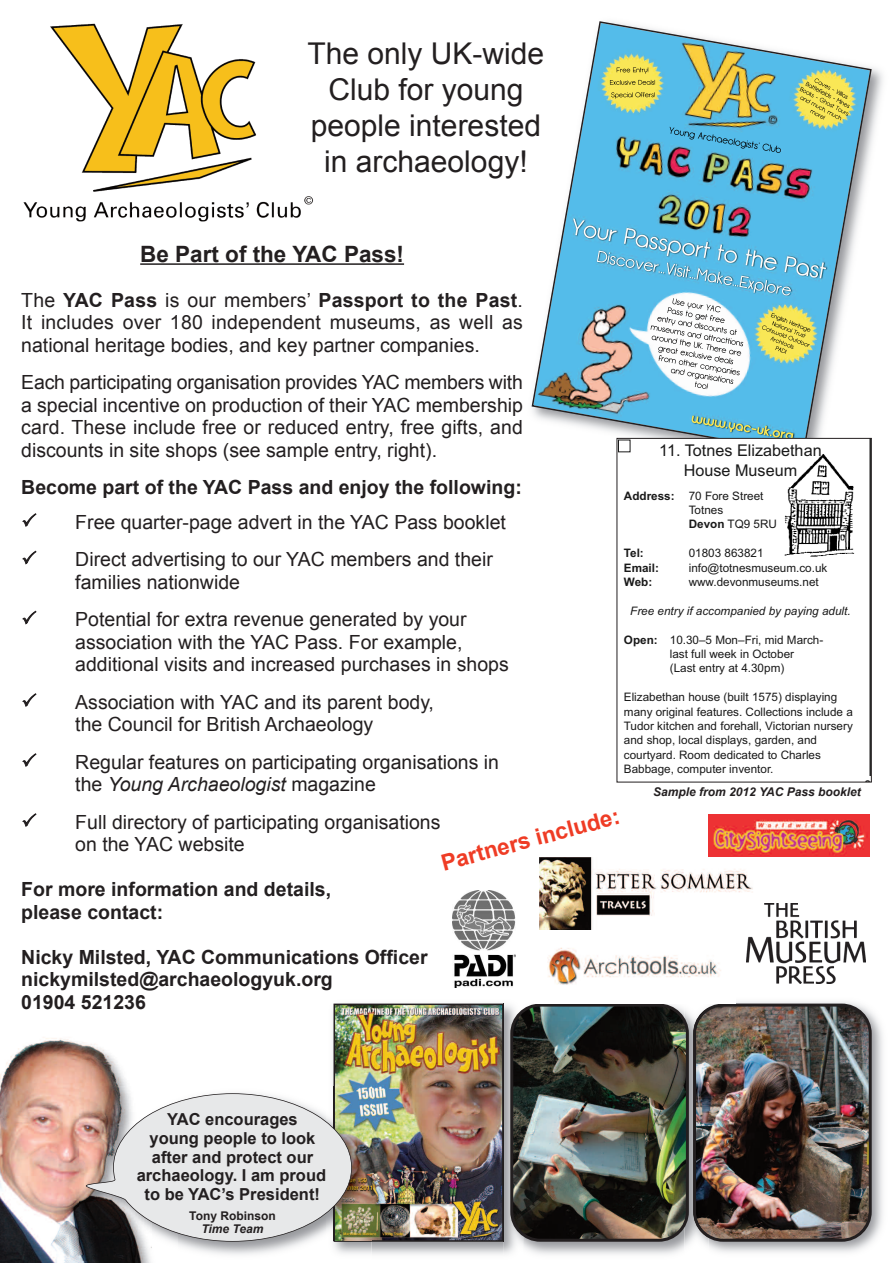
<style>
.page{position:relative;width:893px;height:1263px;background:#fff}
.page>*{position:absolute;margin:0;border:0;box-sizing:border-box;transform-origin:0 0}
.t1{font:30px/36px "Arial";color:#231f20;text-align:center}
.t2{font:700 22.5px "Arial";color:#231f20}
.t3{font:700 22.5px "Arial";color:#ef3c25}
.t4{font:19.5px/22.5px "Arial";color:#231f20}
.t5{font:700 19.5px/22.5px "Arial";color:#231f20}
.t6{font:700 16.5px/18.8px "Arial";color:#231f20;text-align:center}
.t7{font:16.2px/19.5px "Arial MT+EJQNGA";color:#191919;text-align:center}
.t8{font:italic 700 12px "Arial";color:#231f20}
.t9{font:700 12px "Arial";color:#231f20}
.t10{font:11.7px/14.4px "Arial MT+EJQNGA";color:#191919}
.t11{font:11.7px "Arial Italic MT+OZVWUN";color:#191919}
.t12{font:11.7px "Arial Bold MT+EXURBP";color:#191919}
.t13{font:10.8px "Arial Bold MT+EXURBP";color:#191919}
.s1{font-weight:700}
.s2{font-style:italic}
.s3{font-family:"Arial Bold MT+EXURBP"}
</style>
<div class="page">
<img style="left:23px;top:23px;width:290px;height:199px">
<svg style="left:531px;top:21px;width:342px;height:434px"></svg>
<img style="left:684px;top:1002px;width:199px;height:251px">
<img style="left:372px;top:1004px;width:312px;height:251px">
<img style="left:336px;top:1006px;width:165px;height:233px">
<div style="left:333px;top:1003px;width:171px;height:239px;border:2px solid #231f20"></div>
<svg style="left:619px;top:440px;width:251px;height:336px"></svg>
<div style="left:617px;top:438px;width:255px;height:344px;border:1px solid #231f20"></div>
<img style="left:0;top:1037px;width:151px;height:226px">
<img style="left:79px;top:1087px;width:293px;height:174px">
<img style="left:335px;top:1087px;width:37px;height:153px">
<svg style="left:84px;top:1093px;width:268px;height:149px;background:#d1cfcd"></svg>
<img style="left:510px;top:1003px;width:362px;height:239px">
<hr style="left:140px;top:263px;width:264px;height:2px;background:#231f20">
<img style="left:539px;top:929px;width:197px;height:74px">
<img style="left:747px;top:903px;width:119px;height:80px">
<img style="left:452px;top:890px;width:64px;height:97px">
<img style="left:539px;top:869px;width:215px;height:60px">
<img style="left:708px;top:815px;width:162px;height:41px">
<img style="left:539px;top:857px;width:92px;height:24px">
<h1 class="t1" style="left:308px;top:36px;width:238px">The only UK-wide<br>Club for young people interested in archaeology!</h1>
<p class="t2" style="left:140px;top:241px;width:265px">Be Part of the YAC Pass!</p>
<p class="t4" style="left:21px;top:289px;width:503px;text-align:justify">The <span class="s1">YAC Pass</span> is our members’ <span class="s1">Passport to the Past</span>.<br>It includes over 180 independent museums, as well as national heritage bodies, and key partner companies.</p>
<p class="t4" style="left:21px;top:371px;width:503px;text-align:justify">Each participating organisation provides YAC members with a special incentive on production of their YAC membership card. These include free or reduced entry, free gifts, and discounts in site shops (see sample entry, right).</p>
<p class="t5" style="left:21px;top:476px;width:502px">Become part of the YAC Pass and enjoy the following:</p>
<p class="t4" style="left:75px;top:503px;width:432px;line-height:37.5px">Free quarter-page advert in the YAC Pass booklet<br>Direct advertising to our YAC members and their</p>
<p class="t4" style="left:75px;top:563px;width:393px;line-height:37.5px">families nationwide<br>Potential for extra revenue generated by your</p>
<p class="t4" style="left:75px;top:631px;width:435px">association with the YAC Pass. For example, additional visits and increased purchases in shops</p>
<p class="t4" style="left:75px;top:691px;width:360px">Association with YAC and its parent body, the Council for British Archaeology</p>
<p class="t4" style="left:75px;top:751px;width:425px">Regular features on participating organisations in the <span class="s2">Young Archaeologist</span> magazine</p>
<p class="t4" style="left:75px;top:811px;width:367px">Full directory of participating organisations on the YAC website</p>
<p class="t5" style="left:21px;top:878px;width:311px">For more information and details, please contact:</p>
<p class="t5" style="left:21px;top:946px;width:408px">Nicky Milsted, YAC Communications Officer nickymilsted@archaeologyuk.org<br>01904 521236</p>
<p class="t7" style="left:659px;top:441px;width:164px">11. Totnes Elizabethan<br>House Museum</p>
<p class="t10" style="left:689px;top:488px;width:90px;text-indent:-65px"><span class="s3">Address:</span> 70 Fore Street<br>Totnes<br><span class="s3">Devon</span> TQ9 5RU</p>
<p class="t12" style="left:624px;top:546px;width:21px">Tel:</p>
<p class="t10" style="left:689px;top:546px;width:76px">01803 863821</p>
<p class="t12" style="left:624px;top:561px;width:37px">Email:</p>
<p class="t10" style="left:689px;top:560px;width:140px">info@totnesmuseum.co.uk</p>
<p class="t12" style="left:624px;top:575px;width:30px">Web:</p>
<p class="t10" style="left:689px;top:575px;width:132px">www.devonmuseums.net</p>
<p class="t11" style="left:630px;top:604px;width:222px">Free entry if accompanied by paying adult.</p>
<p class="t10" style="left:670px;top:632px;width:155px;text-indent:-46px"><span class="s3">Open:</span> 10.30–5 Mon–Fri, mid March&shy;last full week in October<br>(Last entry at 4.30pm)</p>
<p class="t10" style="left:624px;top:690px;width:230px">Elizabethan house (built 1575) displaying many original features. Collections include a Tudor kitchen and forehall, Victorian nursery and shop, local displays, garden, and courtyard. Room dedicated to Charles Babbage, computer inventor.</p>
<p class="t13" style="left:865px;top:778px;width:8px">2</p>
<p class="t8" style="left:653px;top:785px;width:209px">Sample from 2012 YAC Pass booklet</p>
<p class="t3" style="left:438px;top:851px;width:185px;rotate:-15deg">Partners include:</p>
<p class="t6" style="left:137px;top:1110px;width:191px">YAC encourages<br>young people to look after and protect our archaeology. I am proud to be YAC’s President!</p>
<p class="t9" style="left:189px;top:1209px;width:88px">Tony Robinson</p>
<p class="t8" style="left:201px;top:1222px;width:64px">Time Team</p>
</div>
